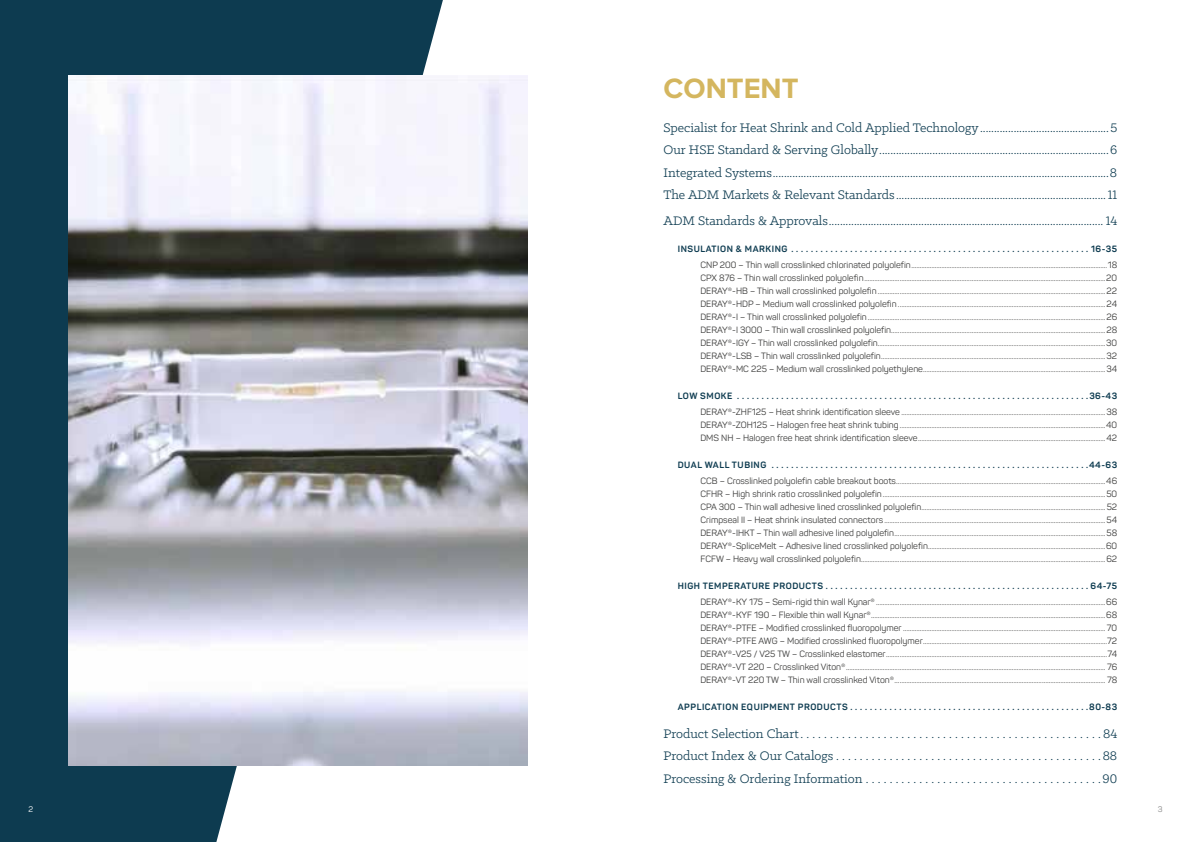
<style>
.page{position:relative;width:1191px;height:842px;background:#fff}
.page>*{position:absolute;margin:0;border:0;box-sizing:border-box;transform-origin:0 0}
.t1{font:700 29px "Proxima Nova";color:#d4b65f}
.t2{font:14px/22.5px "Klinic Slab";color:#0d3b50;text-align:justify}
.t3{font:9px/13px "Panton";color:#3c3c3b;text-align:justify}
.t4{font:700 9px "Panton";letter-spacing:.06em;color:#0d3b50}
.t5{font:8px "Panton";color:#878787}
.t6{font:8px "Panton";color:#fff}
</style>
<div class="page">
<svg style="left:0;top:0;width:443px;height:842px;background:#31586a"></svg>
<img style="left:68px;top:75px;width:459px;height:690px">
<p class="t6" style="left:28px;top:804px;width:6px">2</p>
<h1 class="t1" style="left:663px;top:72px;width:137px">CONTENT</h1>
<p class="t2" style="left:663px;top:116px;width:455px">Specialist for Heat Shrink and Cold Applied Technology..............................................5<br>Our HSE Standard &amp; Serving Globally..................................................................................6<br>Integrated Systems........................................................................................................................8<br>The ADM Markets &amp; Relevant Standards...........................................................................11</p>
<h2 class="t2" style="left:663px;top:209px;width:455px">ADM Standards &amp; Approvals.................................................................................................. 14</h2>
<p class="t4" style="left:678px;top:243px;width:441px">INSULATION &amp; MARKING . . . . . . . . . . . . . . . . . . . . . . . . . . . . . . . . . . . . . . . . . . . . . . . . . . . . . . . . . . . . . 16-35</p>
<p class="t3" style="left:700px;top:258px;width:418px">CNP 200 – Thin wall crosslinked chlorinated polyolefin.....................................................................................................................18<br>CPX 876 – Thin wall crosslinked polyolefin................................................................................................................................................20<br>DERAY®-HB – Thin wall crosslinked polyolefin........................................................................................................................................22<br>DERAY®-HDP – Medium wall crosslinked polyolefin ............................................................................................................................24<br>DERAY®-I – Thin wall crosslinked polyolefin..............................................................................................................................................26<br>DERAY®-I 3000 – Thin wall crosslinked polyolefin................................................................................................................................28<br>DERAY®-IGY – Thin wall crosslinked polyolefin........................................................................................................................................30<br>DERAY®-LSB – Thin wall crosslinked polyolefin......................................................................................................................................32<br>DERAY®-MC 225 – Medium wall crosslinked polyethylene.............................................................................................................34</p>
<p class="t4" style="left:678px;top:390px;width:441px">LOW SMOKE . . . . . . . . . . . . . . . . . . . . . . . . . . . . . . . . . . . . . . . . . . . . . . . . . . . . . . . . . . . . . . . . . . . . . . . 36-43</p>
<p class="t3" style="left:700px;top:405px;width:418px">DERAY®-ZHF125 – Heat shrink identification sleeve ..........................................................................................................................38<br>DERAY®-ZOH125 – Halogen free heat shrink tubing...........................................................................................................................40<br>DMS NH – Halogen free heat shrink identification sleeve................................................................................................................42</p>
<p class="t4" style="left:678px;top:459px;width:441px">DUAL WALL TUBING . . . . . . . . . . . . . . . . . . . . . . . . . . . . . . . . . . . . . . . . . . . . . . . . . . . . . . . . . . . . . . . . 44-63</p>
<p class="t3" style="left:700px;top:474px;width:418px">CCB – Crosslinked polyolefin cable breakout boots.............................................................................................................................46<br>CFHR – High shrink ratio crosslinked polyolefin.....................................................................................................................................50<br>CPA 300 – Thin wall adhesive lined crosslinked polyolefin..............................................................................................................52<br>Crimpseal II – Heat shrink insulated connectors ....................................................................................................................................54<br>DERAY®-IHKT – Thin wall adhesive lined polyolefin..............................................................................................................................58<br>DERAY®-SpliceMelt – Adhesive lined crosslinked polyolefin..........................................................................................................60<br>FCFW – Heavy wall crosslinked polyolefin..................................................................................................................................................62</p>
<p class="t4" style="left:678px;top:580px;width:441px">HIGH TEMPERATURE PRODUCTS . . . . . . . . . . . . . . . . . . . . . . . . . . . . . . . . . . . . . . . . . . . . . . . . . . . . . 64-75</p>
<p class="t3" style="left:700px;top:595px;width:418px">DERAY®-KY 175 – Semi-rigid thin wall Kynar® .........................................................................................................................................66<br>DERAY®-KYF 190 – Flexible thin wall Kynar®............................................................................................................................................68<br>DERAY®-PTFE – Modified crosslinked fluoropolymer......................................................................................................................... 70<br>DERAY®-PTFE AWG – Modified crosslinked fluoropolymer..............................................................................................................72<br>DERAY®-V25 / V25 TW – Crosslinked elastomer....................................................................................................................................74<br>DERAY®-VT 220 – Crosslinked Viton®........................................................................................................................................................... 76<br>DERAY®-VT 220 TW – Thin wall crosslinked Viton®.............................................................................................................................. 78</p>
<p class="t4" style="left:678px;top:701px;width:441px">APPLICATION EQUIPMENT PRODUCTS . . . . . . . . . . . . . . . . . . . . . . . . . . . . . . . . . . . . . . . . . . . . . . . . 80-83</p>
<h2 class="t2" style="left:663px;top:722px;width:139px">Product Selection Chart...................................................</h2>
<h2 class="t2" style="left:1103px;top:722px;width:16px">84</h2>
<h2 class="t2" style="left:663px;top:744px;width:174px">Product Index &amp; Our Catalogs.............................................</h2>
<h2 class="t2" style="left:1102px;top:744px;width:16px">88</h2>
<h2 class="t2" style="left:663px;top:767px;width:204px">Processing &amp; Ordering Information........................................</h2>
<h2 class="t2" style="left:1102px;top:767px;width:16px">90</h2>
<p class="t5" style="left:1157px;top:804px;width:6px">3</p>
</div>
